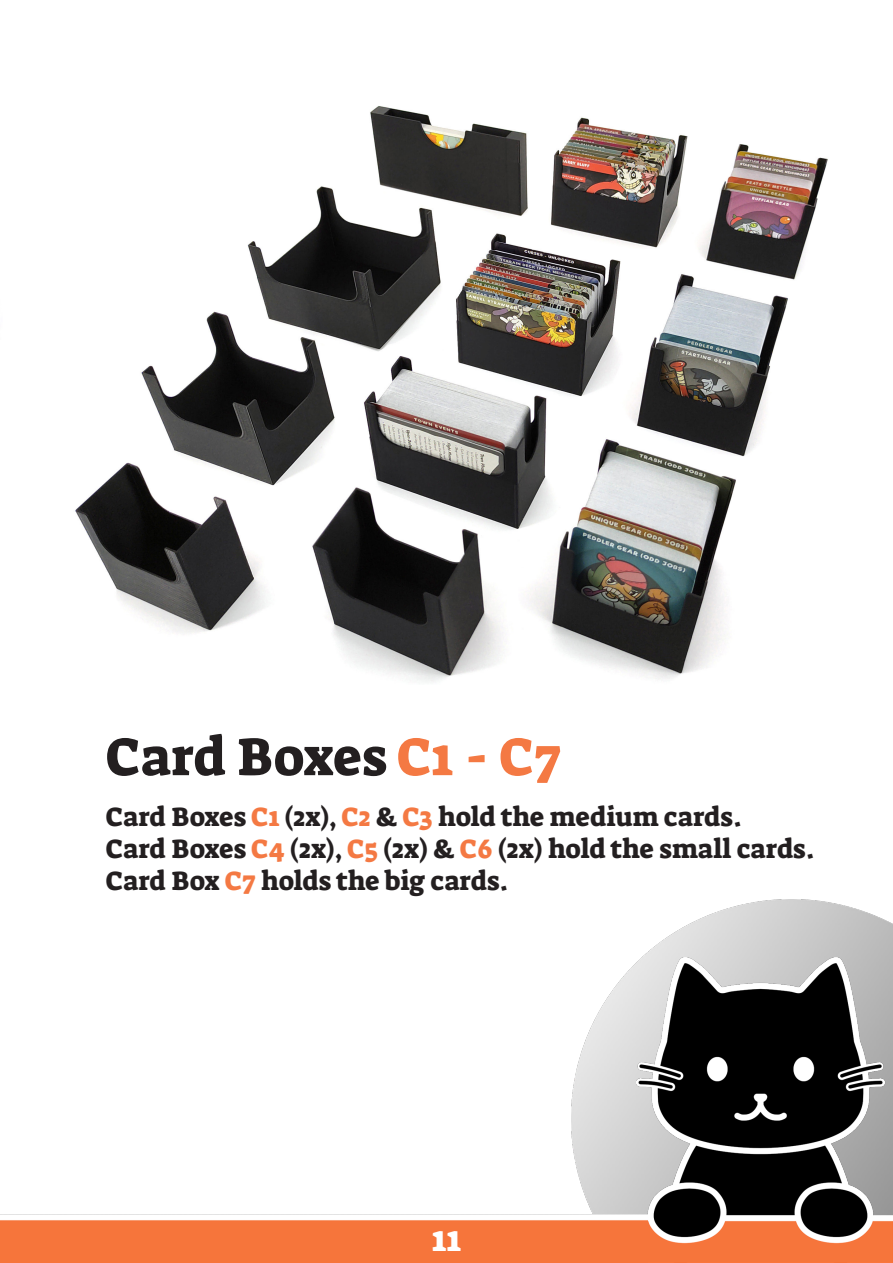
<style>
.page{position:relative;width:893px;height:1263px;background:#fff}
.page>*{position:absolute;margin:0;border:0;box-sizing:border-box;transform-origin:0 0}
.t1{font:54px "Suez One";color:#231f20}
.t2{font:36px "Suez One";color:#fff}
.t3{font:27px "Suez One";color:#231f20}
.s1{color:#f47943}
</style>
<div class="page">
<img style="left:75px;top:106px;width:753px;height:576px">
<img style="left:572px;top:899px;width:321px;height:316px">
<img style="left:627px;top:948px;width:266px;height:315px">
<img style="left:0;top:1215px;width:648px;height:48px">
<p class="t1" style="left:106px;top:722px;width:457px">Card Boxes <span class="s1">C1 - C7</span></p>
<p class="t3" style="left:106px;top:799px;width:637px">Card Boxes <span class="s1">C1</span> (2x), <span class="s1">C2</span> &amp; <span class="s1">C3</span> hold the medium cards.</p>
<p class="t3" style="left:106px;top:831px;width:710px">Card Boxes <span class="s1">C4</span> (2x), <span class="s1">C5</span> (2x) &amp; <span class="s1">C6</span> (2x) hold the small cards.</p>
<p class="t3" style="left:106px;top:864px;width:404px">Card Box <span class="s1">C7</span> holds the big cards.</p>
<p class="t2" style="left:432px;top:1215px;width:30px">11</p>
</div>
